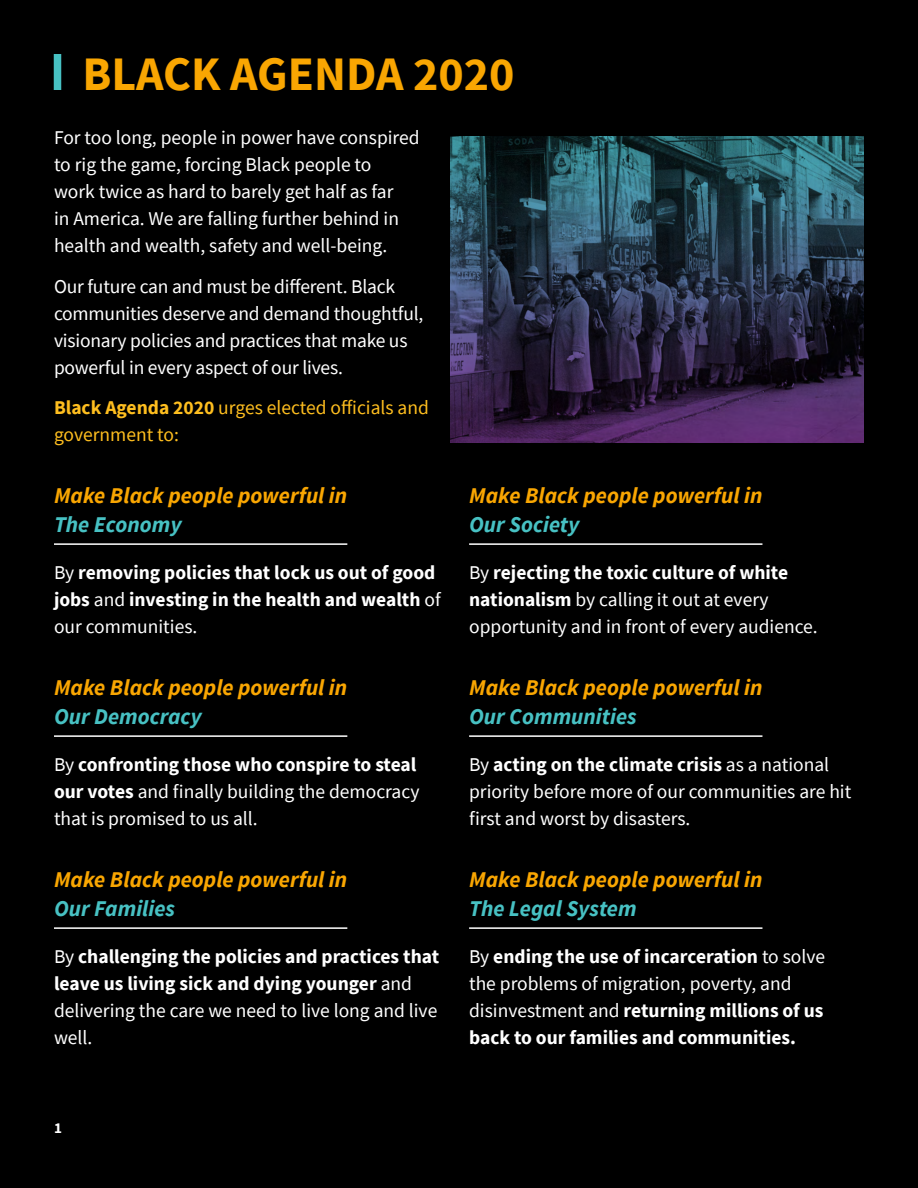
<style>
.page{position:relative;width:918px;height:1188px;background:#000}
.page>*{position:absolute;margin:0;border:0;box-sizing:border-box;transform-origin:0 0}
.t1{font:700 48px "Source Sans Pro";color:#f9a602}
.t2{font:italic 700 22.5px "Source Sans Pro";color:#f9a602}
.t3{font:italic 700 22.5px "Source Sans Pro";color:#47c1c3}
.t4{font:19.5px/27px "Source Sans Pro";color:#fff}
.t5{font:700 19.5px/27px "Source Sans Pro";color:#fff}
.t6{font:19.5px/27px "Source Sans Pro";color:#febe1f}
.t7{font:700 15px "Source Sans Pro";color:#fff}
.s1{font-weight:700}
.s2{font-weight:400}
</style>
<div class="page">
<div style="left:54px;top:54px;width:7px;height:36px;background:#47c1c3"></div>
<hr style="left:54px;top:543px;width:293px;height:2px;background:#fff">
<hr style="left:54px;top:735px;width:293px;height:2px;background:#fff">
<hr style="left:54px;top:927px;width:293px;height:2px;background:#fff">
<hr style="left:469px;top:543px;width:293px;height:2px;background:#fff">
<hr style="left:469px;top:735px;width:293px;height:2px;background:#fff">
<hr style="left:469px;top:927px;width:293px;height:2px;background:#fff">
<img style="left:450px;top:136px;width:414px;height:307px">
<h1 class="t1" style="left:82px;top:42px;width:433px">BLACK AGENDA 2020</h1>
<p class="t4" style="left:54px;top:124px;width:367px">For too long, people in power have conspired to rig the game, forcing Black people to<br>work twice as hard to barely get half as far<br>in America. We are falling further behind in health and wealth, safety and well-being.</p>
<p class="t4" style="left:54px;top:272px;width:371px">Our future can and must be different. Black communities deserve and demand thoughtful, visionary policies and practices that make us powerful in every aspect of our lives.</p>
<p class="t6" style="left:54px;top:394px;width:376px"><span class="s1">Black Agenda 2020</span> urges elected officials and government to:</p>
<p class="t2" style="left:54px;top:481px;width:295px">Make Black people powerful in</p>
<p class="t3" style="left:54px;top:509px;width:129px">The Economy</p>
<p class="t5" style="left:54px;top:559px;width:388px"><span class="s2">By</span> removing policies that lock us out of good jobs <span class="s2">and</span> investing in the health and wealth <span class="s2">of our communities.</span></p>
<p class="t2" style="left:54px;top:673px;width:295px">Make Black people powerful in</p>
<p class="t3" style="left:54px;top:701px;width:149px">Our Democracy</p>
<p class="t4" style="left:54px;top:751px;width:367px">By <span class="s1">confronting those who conspire to steal our votes</span> and finally building the democracy that is promised to us all.</p>
<p class="t2" style="left:54px;top:865px;width:295px">Make Black people powerful in</p>
<p class="t3" style="left:54px;top:893px;width:123px">Our Families</p>
<p class="t5" style="left:54px;top:943px;width:387px"><span class="s2">By</span> challenging the policies and practices that leave us living sick and dying younger <span class="s2">and delivering the care we need to live long and live well.</span></p>
<p class="t2" style="left:469px;top:481px;width:295px">Make Black people powerful in</p>
<p class="t3" style="left:469px;top:509px;width:112px">Our Society</p>
<p class="t4" style="left:469px;top:559px;width:350px">By <span class="s1">rejecting the toxic culture of white nationalism</span> by calling it out at every opportunity and in front of every audience.</p>
<p class="t2" style="left:469px;top:673px;width:295px">Make Black people powerful in</p>
<p class="t3" style="left:469px;top:701px;width:169px">Our Communities</p>
<p class="t4" style="left:469px;top:751px;width:384px">By <span class="s1">acting on the climate crisis</span> as a national priority before more of our communities are hit first and worst by disasters.</p>
<p class="t2" style="left:469px;top:865px;width:295px">Make Black people powerful in</p>
<p class="t3" style="left:469px;top:893px;width:169px">The Legal System</p>
<p class="t5" style="left:469px;top:943px;width:358px"><span class="s2">By</span> ending the use of incarceration <span class="s2">to solve the problems of migration, poverty, and disinvestment and</span> returning millions of us back to our families and communities.</p>
<p class="t7" style="left:54px;top:1118px;width:9px">1</p>
</div>
